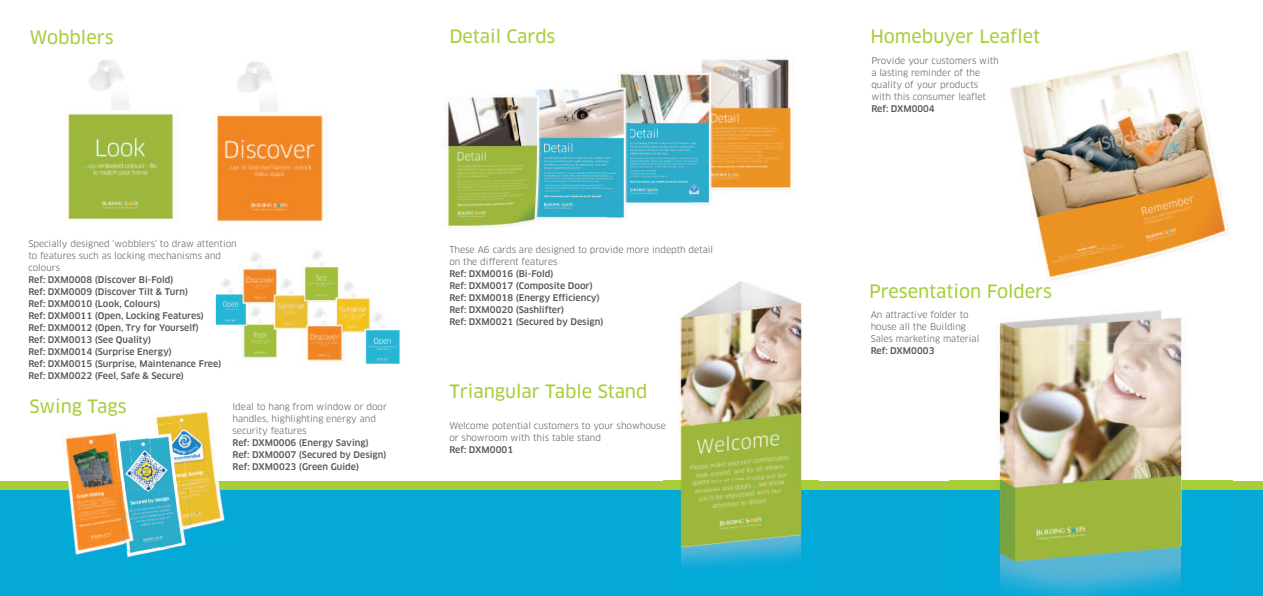
<style>
.page{position:relative;width:1263px;height:596px;background:#fff}
.page>*{position:absolute;margin:0;border:0;box-sizing:border-box;transform-origin:0 0}
.t1{font:18px "Clan News";color:#a6ce39}
.t2{font:500 9px/12px "Clan";color:#57585a}
.t3{font:9px/12px "Clan";color:#57585a}
.t4{font:9px/12px "Clan LF";color:#57585a}
.t5{font:500 9px "Clan LF";letter-spacing:-.005em;color:#57585a}
</style>
<div class="page">
<div style="left:0;top:482px;width:1263px;height:113px;background:#05a9d6"></div>
<div style="left:0;top:480px;width:1263px;height:9px;background:#a6ce39"></div>
<img style="left:949px;top:343px;width:283px;height:252px">
<img style="left:727px;top:54px;width:67px;height:136px">
<img style="left:215px;top:250px;width:185px;height:114px">
<img style="left:65px;top:60px;width:109px;height:161px">
<img style="left:213px;top:62px;width:114px;height:159px">
<img style="left:629px;top:59px;width:98px;height:146px">
<img style="left:543px;top:73px;width:86px;height:145px">
<img style="left:443px;top:89px;width:100px;height:139px">
<img style="left:153px;top:411px;width:63px;height:69px">
<img style="left:195px;top:489px;width:45px;height:39px">
<img style="left:66px;top:480px;width:168px;height:9px">
<img style="left:134px;top:438px;width:14px;height:42px">
<img style="left:126px;top:489px;width:69px;height:69px">
<img style="left:148px;top:422px;width:38px;height:58px">
<img style="left:155px;top:489px;width:38px;height:59px">
<img style="left:63px;top:431px;width:50px;height:49px">
<img style="left:67px;top:489px;width:52px;height:66px">
<img style="left:113px;top:428px;width:21px;height:52px">
<img style="left:119px;top:489px;width:22px;height:61px">
<img style="left:663px;top:281px;width:155px;height:285px">
<img style="left:1010px;top:50px;width:220px;height:231px">
<img style="left:996px;top:310px;width:189px;height:33px">
<h1 class="t1" style="left:30px;top:30px;width:86px">Wobblers</h1>
<h1 class="t1" style="left:449px;top:29px;width:108px">Detail Cards</h1>
<p class="t3" style="left:28px;top:238px;width:210px">Specially designed ‘wobblers’ to draw attention to features such as locking mechanisms and colours</p>
<p class="t2" style="left:28px;top:274px;width:195px">Ref: DXM0008 (Discover Bi-Fold)<br>Ref: DXM0009 (Discover Tilt &amp; Turn)<br>Ref: DXM0010 (Look, Colours)<br>Ref: DXM0011 (Open, Locking Features)<br>Ref: DXM0012 (Open, Try for Yourself)<br>Ref: DXM0013 (See Quality)<br>Ref: DXM0014 (Surprise Energy)<br>Ref: DXM0015 (Surprise, Maintenance Free)<br>Ref: DXM0022 (Feel, Safe &amp; Secure)</p>
<h1 class="t1" style="left:30px;top:399px;width:99px">Swing Tags</h1>
<p class="t3" style="left:232px;top:401px;width:156px">Ideal to hang from window or door handles, highlighting energy and security features</p>
<p class="t2" style="left:232px;top:437px;width:156px">Ref: DXM0006 (Energy Saving)<br>Ref: DXM0007 (Secured by Design)<br>Ref: DXM0023 (Green Guide)</p>
<p class="t3" style="left:449px;top:244px;width:265px">These A6 cards are designed to provide more indepth detail on the different features</p>
<p class="t2" style="left:449px;top:268px;width:156px">Ref: DXM0016 (Bi-Fold)<br>Ref: DXM0017 (Composite Door)<br>Ref: DXM0018 (Energy Efficiency)<br>Ref: DXM0020 (Sashlifter)<br>Ref: DXM0021 (Secured by Design)</p>
<h1 class="t1" style="left:449px;top:384px;width:200px">Triangular Table Stand</h1>
<p class="t3" style="left:449px;top:420px;width:218px">Welcome potential customers to your showhouse or showroom with this table stand</p>
<p class="t2" style="left:449px;top:444px;width:65px">Ref: DXM0001</p>
<h1 class="t1" style="left:870px;top:29px;width:171px">Homebuyer Leaflet</h1>
<p class="t4" style="left:871px;top:55px;width:129px">Provide your customers with a lasting reminder of the quality of your products with this consumer leaflet</p>
<p class="t5" style="left:871px;top:105px;width:65px">Ref: DXM0004</p>
<h1 class="t1" style="left:869px;top:284px;width:184px">Presentation Folders</h1>
<p class="t3" style="left:871px;top:309px;width:110px">An attractive folder to house all the Building<br>Sales marketing material</p>
<p class="t2" style="left:871px;top:345px;width:65px">Ref: DXM0003</p>
</div>
